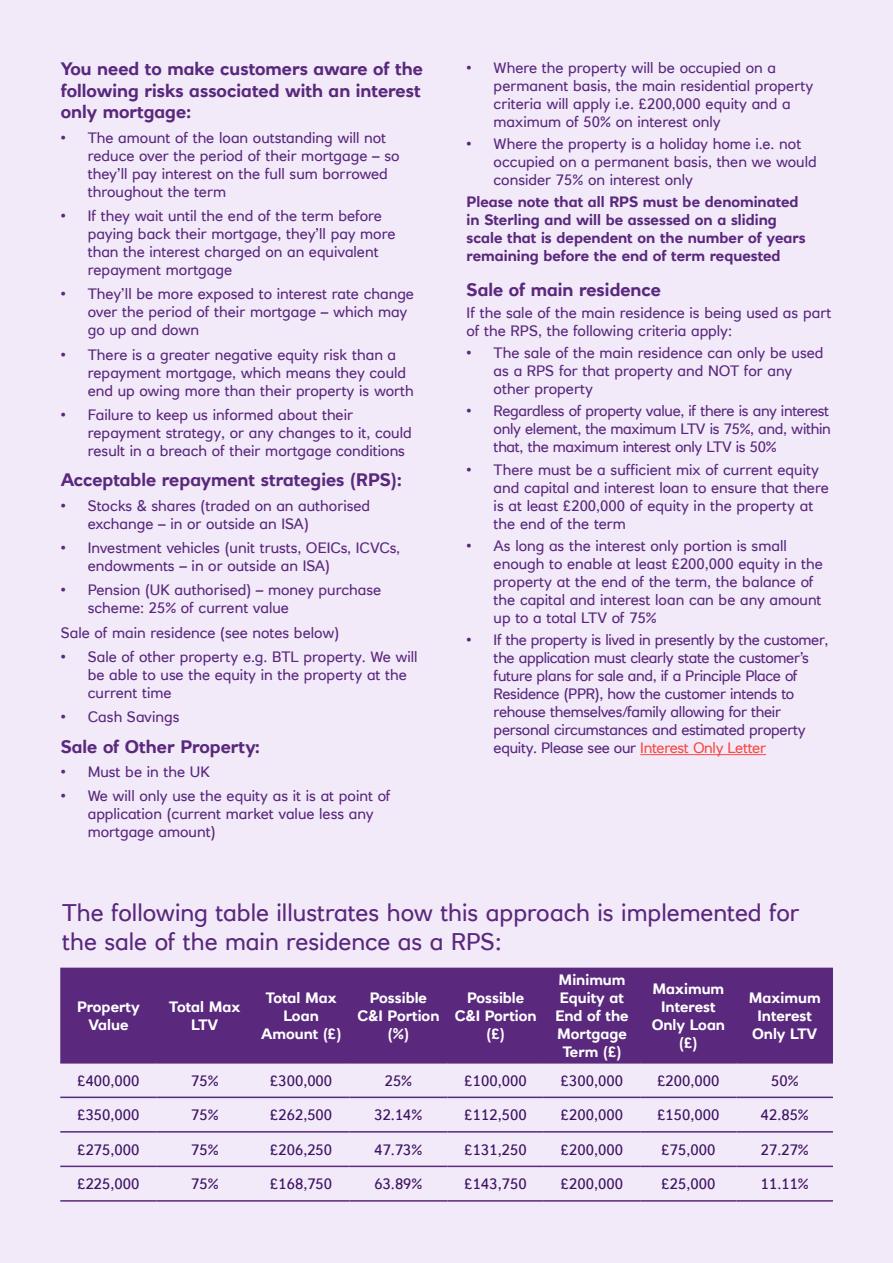
<style>
.page{position:relative;width:893px;height:1263px;background:#f2eaf9}
.page>*{position:absolute;margin:0;border:0;box-sizing:border-box;transform-origin:0 0}
.t1{font:24px/28.8px "RN House Sans";color:#5a287d}
.t2{font:700 18px/21.6px "RN House Sans";color:#5a287d}
.t3{font:15px/18px "RN House Sans";color:#5a287d}
.t4{font:15px/18px "RN House Sans";letter-spacing:-.02em;color:#5a287d}
.t5{font:15px "RN House Sans";color:#3f1464}
.t6{font:700 15px/18px "RN House Sans";color:#fff;text-align:center}
.t7{font:700 15px/18px "RN House Sans";color:#5a287d}
.s1{color:#f74c45}
</style>
<div class="page">
<hr style="left:640px;top:754px;width:126px;height:1px;background:#f74c45">
<div style="left:60px;top:968px;width:773px;height:94px;background:#5a287d"></div>
<hr style="left:60px;top:1062px;width:97px;height:1px;background:#5a287d">
<hr style="left:157px;top:1062px;width:96px;height:1px;background:#5a287d">
<hr style="left:253px;top:1062px;width:96px;height:1px;background:#5a287d">
<hr style="left:349px;top:1062px;width:98px;height:1px;background:#5a287d">
<hr style="left:447px;top:1062px;width:97px;height:1px;background:#5a287d">
<hr style="left:544px;top:1062px;width:96px;height:1px;background:#5a287d">
<hr style="left:640px;top:1062px;width:97px;height:1px;background:#5a287d">
<hr style="left:737px;top:1062px;width:96px;height:1px;background:#5a287d">
<hr style="left:60px;top:1096px;width:97px;height:2px;background:#5a287d">
<hr style="left:157px;top:1096px;width:96px;height:2px;background:#5a287d">
<hr style="left:253px;top:1096px;width:96px;height:2px;background:#5a287d">
<hr style="left:349px;top:1096px;width:98px;height:2px;background:#5a287d">
<hr style="left:447px;top:1096px;width:97px;height:2px;background:#5a287d">
<hr style="left:544px;top:1096px;width:96px;height:2px;background:#5a287d">
<hr style="left:640px;top:1096px;width:97px;height:2px;background:#5a287d">
<hr style="left:737px;top:1096px;width:96px;height:2px;background:#5a287d">
<hr style="left:60px;top:1131px;width:97px;height:1px;background:#5a287d">
<hr style="left:157px;top:1131px;width:96px;height:1px;background:#5a287d">
<hr style="left:253px;top:1131px;width:96px;height:1px;background:#5a287d">
<hr style="left:349px;top:1131px;width:98px;height:1px;background:#5a287d">
<hr style="left:447px;top:1131px;width:97px;height:1px;background:#5a287d">
<hr style="left:544px;top:1131px;width:96px;height:1px;background:#5a287d">
<hr style="left:640px;top:1131px;width:97px;height:1px;background:#5a287d">
<hr style="left:737px;top:1131px;width:96px;height:1px;background:#5a287d">
<hr style="left:60px;top:1165px;width:97px;height:2px;background:#5a287d">
<hr style="left:157px;top:1165px;width:96px;height:2px;background:#5a287d">
<hr style="left:253px;top:1165px;width:96px;height:2px;background:#5a287d">
<hr style="left:349px;top:1165px;width:98px;height:2px;background:#5a287d">
<hr style="left:447px;top:1165px;width:97px;height:2px;background:#5a287d">
<hr style="left:544px;top:1165px;width:96px;height:2px;background:#5a287d">
<hr style="left:640px;top:1165px;width:97px;height:2px;background:#5a287d">
<hr style="left:737px;top:1165px;width:96px;height:2px;background:#5a287d">
<hr style="left:60px;top:1200px;width:97px;height:1px;background:#5a287d">
<hr style="left:157px;top:1200px;width:96px;height:1px;background:#5a287d">
<hr style="left:253px;top:1200px;width:96px;height:1px;background:#5a287d">
<hr style="left:349px;top:1200px;width:98px;height:1px;background:#5a287d">
<hr style="left:447px;top:1200px;width:97px;height:1px;background:#5a287d">
<hr style="left:544px;top:1200px;width:96px;height:1px;background:#5a287d">
<hr style="left:640px;top:1200px;width:97px;height:1px;background:#5a287d">
<hr style="left:737px;top:1200px;width:96px;height:1px;background:#5a287d">
<p class="t2" style="left:61px;top:58px;width:364px">You need to make customers aware of the following risks associated with an interest only mortgage:</p>
<p class="t3" style="left:88px;top:128px;width:313px;text-indent:-27px">• The amount of the loan outstanding will not reduce over the period of their mortgage – so they’ll pay interest on the full sum borrowed throughout the term</p>
<p class="t3" style="left:88px;top:207px;width:309px;text-indent:-27px">• If they wait until the end of the term before paying back their mortgage, they’ll pay more than the interest charged on an equivalent repayment mortgage</p>
<p class="t3" style="left:88px;top:285px;width:328px;text-indent:-27px">• They’ll be more exposed to interest rate change over the period of their mortgage – which may go up and down</p>
<p class="t3" style="left:88px;top:345px;width:327px;text-indent:-27px">• There is a greater negative equity risk than a repayment mortgage, which means they could end up owing more than their property is worth</p>
<p class="t3" style="left:88px;top:406px;width:325px;text-indent:-27px">• Failure to keep us informed about their repayment strategy, or any changes to it, could result in a breach of their mortgage conditions</p>
<p class="t2" style="left:61px;top:469px;width:343px">Acceptable repayment strategies (RPS):</p>
<p class="t3" style="left:88px;top:496px;width:284px;text-indent:-27px">• Stocks &amp; shares (traded on an authorised exchange – in or outside an ISA)</p>
<p class="t3" style="left:88px;top:538px;width:314px;text-indent:-27px">• Investment vehicles (unit trusts, OEICs, ICVCs, endowments – in or outside an ISA)</p>
<p class="t3" style="left:88px;top:581px;width:295px;text-indent:-27px">• Pension (UK authorised) – money purchase scheme: 25% of current value</p>
<p class="t3" style="left:61px;top:623px;width:280px">Sale of main residence (see notes below)</p>
<p class="t3" style="left:88px;top:648px;width:331px;text-indent:-27px">• Sale of other property e.g. BTL property. We will be able to use the equity in the property at the current time</p>
<p class="t3" style="left:61px;top:708px;width:120px">• Cash Savings</p>
<p class="t2" style="left:61px;top:735px;width:201px">Sale of Other Property:</p>
<p class="t3" style="left:61px;top:762px;width:151px">• Must be in the UK</p>
<p class="t3" style="left:88px;top:787px;width:304px;text-indent:-27px">• We will only use the equity as it is at point of application (current market value less any mortgage amount)</p>
<p class="t3" style="left:494px;top:58px;width:321px;text-indent:-27px">• Where the property will be occupied on a permanent basis, the main residential property criteria will apply i.e. £200,000 equity and a maximum of 50% on interest only</p>
<p class="t3" style="left:494px;top:135px;width:325px;text-indent:-27px">• Where the property is a holiday home i.e. not occupied on a permanent basis, then we would consider 75% on interest only</p>
<p class="t7" style="left:467px;top:193px;width:341px">Please note that all RPS must be denominated in Sterling and will be assessed on a sliding scale that is dependent on the number of years remaining before the end of term requested</p>
<p class="t2" style="left:467px;top:278px;width:196px">Sale of main residence</p>
<p class="t3" style="left:467px;top:303px;width:366px">If the sale of the main residence is being used as part of the RPS, the following criteria apply:</p>
<p class="t3" style="left:494px;top:344px;width:331px;text-indent:-27px">• The sale of the main residence can only be used as a RPS for that property and NOT for any other property</p>
<p class="t3" style="left:494px;top:402px;width:339px;text-align:justify;text-indent:-27px">• Regardless of property value, if there is any interest only element, the maximum LTV is 75%, and, within that, the maximum interest only LTV is 50%</p>
<p class="t3" style="left:494px;top:460px;width:337px;text-indent:-27px">• There must be a sufficient mix of current equity and capital and interest loan to ensure that there is at least £200,000 of equity in the property at the end of the term</p>
<p class="t3" style="left:494px;top:536px;width:331px;text-indent:-27px">• As long as the interest only portion is small enough to enable at least £200,000 equity in the property at the end of the term, the balance of the capital and interest loan can be any amount up to a total LTV of 75%</p>
<p class="t4" style="left:494px;top:631px;width:336px;text-indent:-27px">• If the property is lived in presently by the customer, the application must clearly state the customer’s future plans for sale and, if a Principle Place of Residence (PPR), how the customer intends to rehouse themselves/family allowing for their personal circumstances and estimated property equity. Please see our <span class="s1">Interest Only Letter</span></p>
<p class="t1" style="left:62px;top:898px;width:739px">The following table illustrates how this approach is implemented for the sale of the main residence as a RPS:</p>
<p class="t6" style="left:77px;top:997px;width:64px">Property<br>Value</p>
<p class="t6" style="left:169px;top:997px;width:72px">Total Max<br>LTV</p>
<p class="t6" style="left:261px;top:988px;width:82px">Total Max<br>Loan<br>Amount (£)</p>
<p class="t6" style="left:357px;top:988px;width:84px">Possible<br>C&amp;I Portion (%)</p>
<p class="t6" style="left:455px;top:988px;width:84px">Possible<br>C&amp;I Portion (£)</p>
<p class="t6" style="left:555px;top:970px;width:75px">Minimum<br>Equity at<br>End of the<br>Mortgage<br>Term (£)</p>
<p class="t6" style="left:652px;top:979px;width:75px">Maximum<br>Interest<br>Only Loan (£)</p>
<p class="t6" style="left:749px;top:988px;width:73px">Maximum<br>Interest<br>Only LTV</p>
<p class="t5" style="left:77px;top:1071px;width:64px">£400,000</p>
<p class="t5" style="left:191px;top:1071px;width:29px">75%</p>
<p class="t5" style="left:270px;top:1071px;width:64px">£300,000</p>
<p class="t5" style="left:385px;top:1071px;width:29px">25%</p>
<p class="t5" style="left:465px;top:1071px;width:64px">£100,000</p>
<p class="t5" style="left:561px;top:1071px;width:64px">£300,000</p>
<p class="t5" style="left:657px;top:1071px;width:64px">£200,000</p>
<p class="t5" style="left:771px;top:1071px;width:29px">50%</p>
<p class="t5" style="left:77px;top:1105px;width:64px">£350,000</p>
<p class="t5" style="left:191px;top:1105px;width:29px">75%</p>
<p class="t5" style="left:270px;top:1105px;width:64px">£262,500</p>
<p class="t5" style="left:374px;top:1105px;width:50px">32.14%</p>
<p class="t5" style="left:465px;top:1105px;width:64px">£112,500</p>
<p class="t5" style="left:561px;top:1105px;width:64px">£200,000</p>
<p class="t5" style="left:657px;top:1105px;width:64px">£150,000</p>
<p class="t5" style="left:761px;top:1105px;width:50px">42.85%</p>
<p class="t5" style="left:77px;top:1140px;width:64px">£275,000</p>
<p class="t5" style="left:191px;top:1140px;width:29px">75%</p>
<p class="t5" style="left:270px;top:1140px;width:64px">£206,250</p>
<p class="t5" style="left:374px;top:1140px;width:50px">47.73%</p>
<p class="t5" style="left:465px;top:1140px;width:64px">£131,250</p>
<p class="t5" style="left:561px;top:1140px;width:64px">£200,000</p>
<p class="t5" style="left:661px;top:1140px;width:55px">£75,000</p>
<p class="t5" style="left:761px;top:1140px;width:50px">27.27%</p>
<p class="t5" style="left:77px;top:1175px;width:64px">£225,000</p>
<p class="t5" style="left:191px;top:1175px;width:29px">75%</p>
<p class="t5" style="left:270px;top:1175px;width:64px">£168,750</p>
<p class="t5" style="left:374px;top:1175px;width:50px">63.89%</p>
<p class="t5" style="left:465px;top:1175px;width:64px">£143,750</p>
<p class="t5" style="left:561px;top:1175px;width:64px">£200,000</p>
<p class="t5" style="left:661px;top:1175px;width:55px">£25,000</p>
<p class="t5" style="left:761px;top:1175px;width:50px">11.11%</p>
</div>
